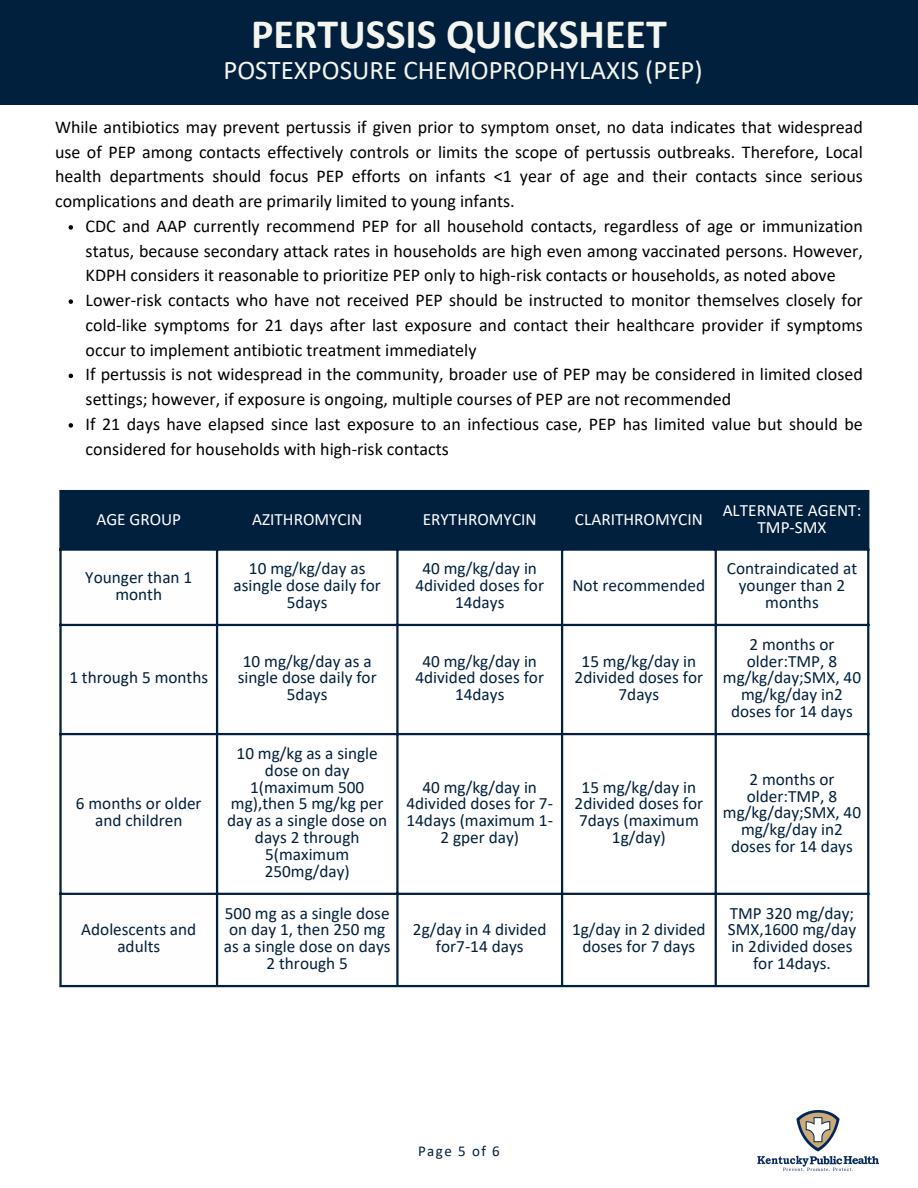
<style>
.page{position:relative;width:918px;height:1188px;background:#fff}
.page>*{position:absolute;margin:0;border:0;box-sizing:border-box;transform-origin:0 0}
.t1{font:700 42px "Calibri";color:#f5f5ef}
.t2{font:27px "Calibri";color:#f5f5ef}
.t3{font:18px/24.8px "Calibri";color:#000;text-align:justify}
.t4{font:17.25px/16.8px "Calibri";color:#01203d;text-align:center}
.t5{font:17.25px/16.8px "Calibri";color:#fff;text-align:center}
.t6{font:15px "Calibri";letter-spacing:.095em;color:#01203d}
</style>
<div class="page">
<div style="left:0;top:0;width:918px;height:104px;background:#01203d"></div>
<svg style="left:69px;top:225px;width:4px;height:5px"></svg>
<svg style="left:69px;top:299px;width:4px;height:5px"></svg>
<svg style="left:69px;top:374px;width:4px;height:4px"></svg>
<svg style="left:69px;top:423px;width:4px;height:5px"></svg>
<div style="left:62px;top:492px;width:805px;height:56px;background:#01203d"></div>
<svg style="left:62px;top:551px;width:154px;height:434px"></svg>
<hr style="left:59px;top:492px;width:3px;height:493px;background:#01203d">
<hr style="left:216px;top:492px;width:2px;height:493px;background:#01203d">
<hr style="left:396px;top:492px;width:3px;height:493px;background:#01203d">
<hr style="left:561px;top:492px;width:2px;height:493px;background:#01203d">
<hr style="left:715px;top:492px;width:2px;height:493px;background:#01203d">
<hr style="left:867px;top:492px;width:2px;height:493px;background:#01203d">
<hr style="left:59px;top:490px;width:810px;height:2px;background:#01203d">
<hr style="left:59px;top:548px;width:810px;height:3px;background:#01203d">
<hr style="left:59px;top:624px;width:810px;height:2px;background:#01203d">
<hr style="left:59px;top:733px;width:810px;height:2px;background:#01203d">
<hr style="left:59px;top:893px;width:810px;height:2px;background:#01203d">
<hr style="left:59px;top:985px;width:810px;height:2px;background:#01203d">
<img style="left:757px;top:1110px;width:122px;height:61px">
<p class="t1" style="left:251px;top:16px;width:417px">PERTUSSIS QUICKSHEET</p>
<p class="t2" style="left:223px;top:59px;width:481px">POSTEXPOSURE CHEMOPROPHYLAXIS (PEP)</p>
<h2 class="t3" style="left:55px;top:116px;width:809px">While antibiotics may prevent pertussis if given prior to symptom onset, no data indicates that widespread use of PEP among contacts effectively controls or limits the scope of pertussis outbreaks. Therefore, Local health departments should focus PEP efforts on infants &lt;1 year of age and their contacts since serious complications and death are primarily limited to young infants.</h2>
<h3 class="t3" style="left:86px;top:215px;width:779px">CDC and AAP currently recommend PEP for all household contacts, regardless of age or immunization status, because secondary attack rates in households are high even among vaccinated persons. However, KDPH considers it reasonable to prioritize PEP only to high-risk contacts or households, as noted above</h3>
<p class="t3" style="left:86px;top:289px;width:779px">Lower-risk contacts who have not received PEP should be instructed to monitor themselves closely for cold-like symptoms for 21 days after last exposure and contact their healthcare provider if symptoms occur to implement antibiotic treatment immediately</p>
<p class="t3" style="left:86px;top:364px;width:779px">If pertussis is not widespread in the community, broader use of PEP may be considered in limited closed settings; however, if exposure is ongoing, multiple courses of PEP are not recommended</p>
<p class="t3" style="left:86px;top:413px;width:779px">If 21 days have elapsed since last exposure to an infectious case, PEP has limited value but should be considered for households with high-risk contacts</p>
<p class="t5" style="left:96px;top:512px;width:86px">AGE GROUP</p>
<p class="t5" style="left:252px;top:512px;width:112px">AZITHROMYCIN</p>
<p class="t5" style="left:423px;top:512px;width:115px">ERYTHROMYCIN</p>
<p class="t5" style="left:575px;top:512px;width:129px">CLARITHROMYCIN</p>
<p class="t5" style="left:723px;top:503px;width:140px">ALTERNATE AGENT:<br>TMP-SMX</p>
<p class="t4" style="left:85px;top:571px;width:109px">Younger than 1 month</p>
<p class="t4" style="left:234px;top:562px;width:149px">10 mg/kg/day as asingle dose daily for<br>5days</p>
<p class="t4" style="left:415px;top:562px;width:130px">40 mg/kg/day in<br>4divided doses for<br>14days</p>
<p class="t4" style="left:727px;top:562px;width:132px">Contraindicated at younger than 2 months</p>
<p class="t4" style="left:573px;top:578px;width:134px">Not recommended</p>
<p class="t4" style="left:69px;top:671px;width:140px">1 through 5 months</p>
<p class="t4" style="left:76px;top:797px;width:127px">6 months or older and children</p>
<p class="t4" style="left:81px;top:923px;width:117px">Adolescents and adults</p>
<p class="t4" style="left:238px;top:654px;width:140px">10 mg/kg/day as a single dose daily for<br>5days</p>
<p class="t4" style="left:415px;top:654px;width:130px">40 mg/kg/day in<br>4divided doses for<br>14days</p>
<p class="t4" style="left:575px;top:654px;width:130px">15 mg/kg/day in<br>2divided doses for<br>7days</p>
<p class="t4" style="left:723px;top:637px;width:140px">2 months or older:TMP, 8 mg/kg/day;SMX, 40 mg/kg/day in2 doses for 14 days</p>
<p class="t4" style="left:227px;top:746px;width:161px">10 mg/kg as a single dose on day<br>1(maximum 500 mg),then 5 mg/kg per day as a single dose on days 2 through<br>5(maximum<br>250mg/day)</p>
<p class="t4" style="left:224px;top:906px;width:168px">500 mg as a single dose on day 1, then 250 mg as a single dose on days<br>2 through 5</p>
<p class="t4" style="left:406px;top:780px;width:148px">40 mg/kg/day in<br>4divided doses for 7-<br>14days (maximum 1-<br>2 gper day)</p>
<p class="t4" style="left:575px;top:780px;width:130px">15 mg/kg/day in<br>2divided doses for<br>7days (maximum<br>1g/day)</p>
<p class="t4" style="left:723px;top:772px;width:140px">2 months or older:TMP, 8 mg/kg/day;SMX, 40 mg/kg/day in2 doses for 14 days</p>
<p class="t4" style="left:413px;top:923px;width:135px">2g/day in 4 divided for7-14 days</p>
<p class="t4" style="left:572px;top:923px;width:135px">1g/day in 2 divided doses for 7 days</p>
<p class="t4" style="left:728px;top:906px;width:130px">TMP 320 mg/day;<br>SMX,1600 mg/day in 2divided doses for 14days.</p>
<p class="t6" style="left:418px;top:1145px;width:83px">Page 5 of 6</p>
</div>
